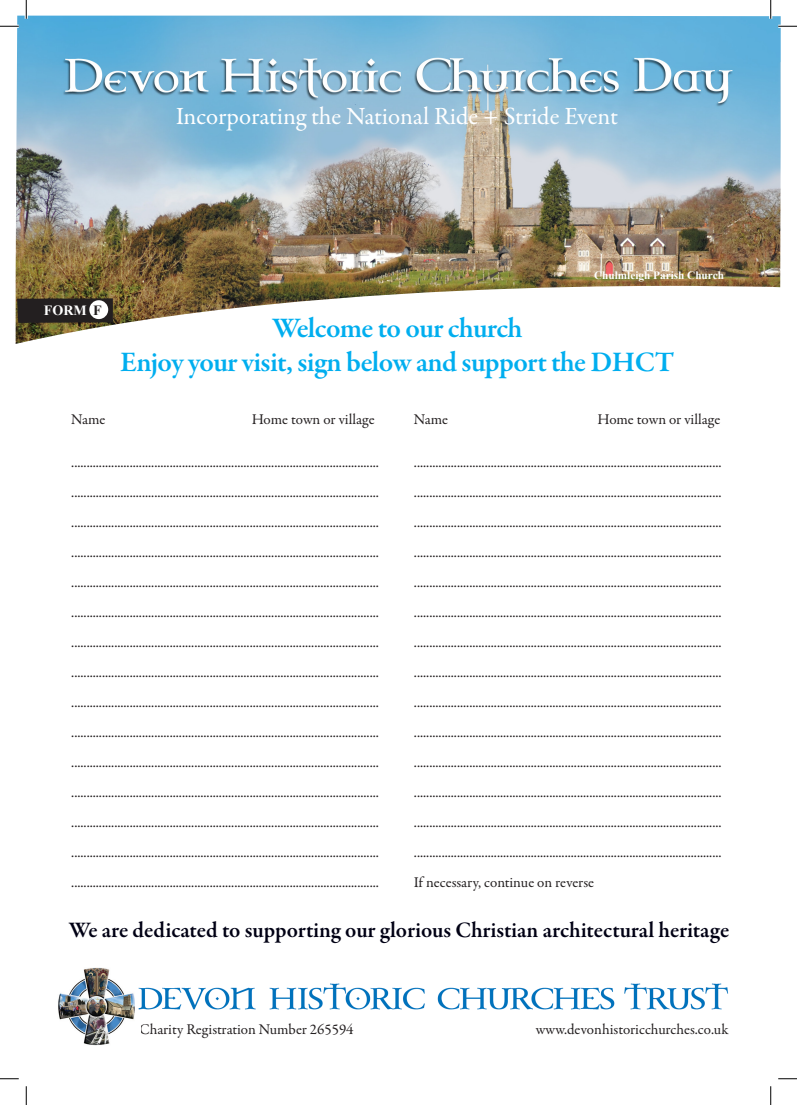
<style>
.page{position:relative;width:797px;height:1105px;background:#fff}
.page>*{position:absolute;margin:0;border:0;box-sizing:border-box;transform-origin:0 0}
.t1{font:600 28.75px "Garamond Premr Pro";letter-spacing:-.025em;color:#00aeef}
.t2{font:24.88px "Garamond Premr Pro";letter-spacing:-.005em;color:#fff}
.t3{font:600 22.5px "Garamond Premr Pro";color:#000014}
.t4{font:15px "Garamond Premr Pro";letter-spacing:-.005em;color:#231f20}
.t5{font:700 14.12px "Times New Roman";color:#fff}
.t6{font:700 11.25px "Times New Roman";color:#fff}
.s1{color:#231f20}
</style>
<div class="page">
<img style="left:58px;top:967px;width:77px;height:79px">
<img style="left:138px;top:983px;width:591px;height:27px">
<img style="left:16px;top:16px;width:764px;height:328px">
<svg style="left:17px;top:298px;width:96px;height:25px;background:#262220"></svg>
<div style="left:89px;top:300px;width:19px;height:19px;background:#fff;border-radius:50%"></div>
<hr style="left:0;top:25px;width:19px;height:3px;background:#fff">
<hr style="left:778px;top:25px;width:19px;height:3px;background:#fff">
<hr style="left:25px;top:0;width:3px;height:19px;background:#fff">
<hr style="left:769px;top:0;width:3px;height:19px;background:#fff">
<svg style="left:0;top:26px;width:19px;height:1px"></svg>
<svg style="left:778px;top:26px;width:19px;height:1px"></svg>
<svg style="left:0;top:1078px;width:19px;height:1px"></svg>
<svg style="left:778px;top:1078px;width:19px;height:1px"></svg>
<svg style="left:26px;top:0;width:1px;height:19px"></svg>
<svg style="left:26px;top:1086px;width:1px;height:19px"></svg>
<svg style="left:770px;top:0;width:1px;height:19px"></svg>
<svg style="left:770px;top:1086px;width:1px;height:19px"></svg>
<p class="t2" style="left:176px;top:102px;width:443px">Incorporating the National Ride + Stride Event</p>
<p class="t5" style="left:44px;top:300px;width:59px">FORM <span class="s1">F</span></p>
<p class="t6" style="left:594px;top:267px;width:131px">Chulmleigh Parish Church</p>
<p class="t1" style="left:272px;top:311px;width:252px">Welcome to our church</p>
<p class="t1" style="left:120px;top:345px;width:555px">Enjoy your visit, sign below and support the DHCT</p>
<p class="t4" style="left:71px;top:410px;width:36px">Name</p>
<p class="t4" style="left:252px;top:410px;width:124px">Home town or village</p>
<p class="t4" style="left:71px;top:453px;width:309px">....................................................................................................</p>
<p class="t4" style="left:71px;top:483px;width:309px">....................................................................................................</p>
<p class="t4" style="left:71px;top:513px;width:309px">....................................................................................................</p>
<p class="t4" style="left:71px;top:543px;width:309px">....................................................................................................</p>
<p class="t4" style="left:71px;top:573px;width:309px">....................................................................................................</p>
<p class="t4" style="left:71px;top:603px;width:309px">....................................................................................................</p>
<p class="t4" style="left:71px;top:633px;width:309px">....................................................................................................</p>
<p class="t4" style="left:71px;top:663px;width:309px">....................................................................................................</p>
<p class="t4" style="left:71px;top:693px;width:309px">....................................................................................................</p>
<p class="t4" style="left:71px;top:723px;width:309px">....................................................................................................</p>
<p class="t4" style="left:71px;top:753px;width:309px">....................................................................................................</p>
<p class="t4" style="left:71px;top:783px;width:309px">....................................................................................................</p>
<p class="t4" style="left:71px;top:813px;width:309px">....................................................................................................</p>
<p class="t4" style="left:71px;top:843px;width:309px">....................................................................................................</p>
<p class="t4" style="left:71px;top:873px;width:309px">....................................................................................................</p>
<p class="t4" style="left:414px;top:410px;width:36px">Name</p>
<p class="t4" style="left:597px;top:410px;width:124px">Home town or village</p>
<p class="t4" style="left:414px;top:453px;width:309px">....................................................................................................</p>
<p class="t4" style="left:414px;top:483px;width:309px">....................................................................................................</p>
<p class="t4" style="left:414px;top:513px;width:309px">....................................................................................................</p>
<p class="t4" style="left:414px;top:543px;width:309px">....................................................................................................</p>
<p class="t4" style="left:414px;top:573px;width:309px">....................................................................................................</p>
<p class="t4" style="left:414px;top:603px;width:309px">....................................................................................................</p>
<p class="t4" style="left:414px;top:633px;width:309px">....................................................................................................</p>
<p class="t4" style="left:414px;top:663px;width:309px">....................................................................................................</p>
<p class="t4" style="left:414px;top:693px;width:309px">....................................................................................................</p>
<p class="t4" style="left:414px;top:723px;width:309px">....................................................................................................</p>
<p class="t4" style="left:414px;top:753px;width:309px">....................................................................................................</p>
<p class="t4" style="left:414px;top:783px;width:309px">....................................................................................................</p>
<p class="t4" style="left:414px;top:813px;width:309px">....................................................................................................</p>
<p class="t4" style="left:414px;top:843px;width:309px">....................................................................................................</p>
<p class="t4" style="left:414px;top:873px;width:182px">If necessary, continue on reverse</p>
<p class="t3" style="left:69px;top:917px;width:662px">We are dedicated to supporting our glorious Christian architectural heritage</p>
<p class="t4" style="left:139px;top:1020px;width:216px">Charity Registration Number 265594</p>
<p class="t4" style="left:536px;top:1020px;width:194px">www.devonhistoricchurches.co.uk</p>
</div>
